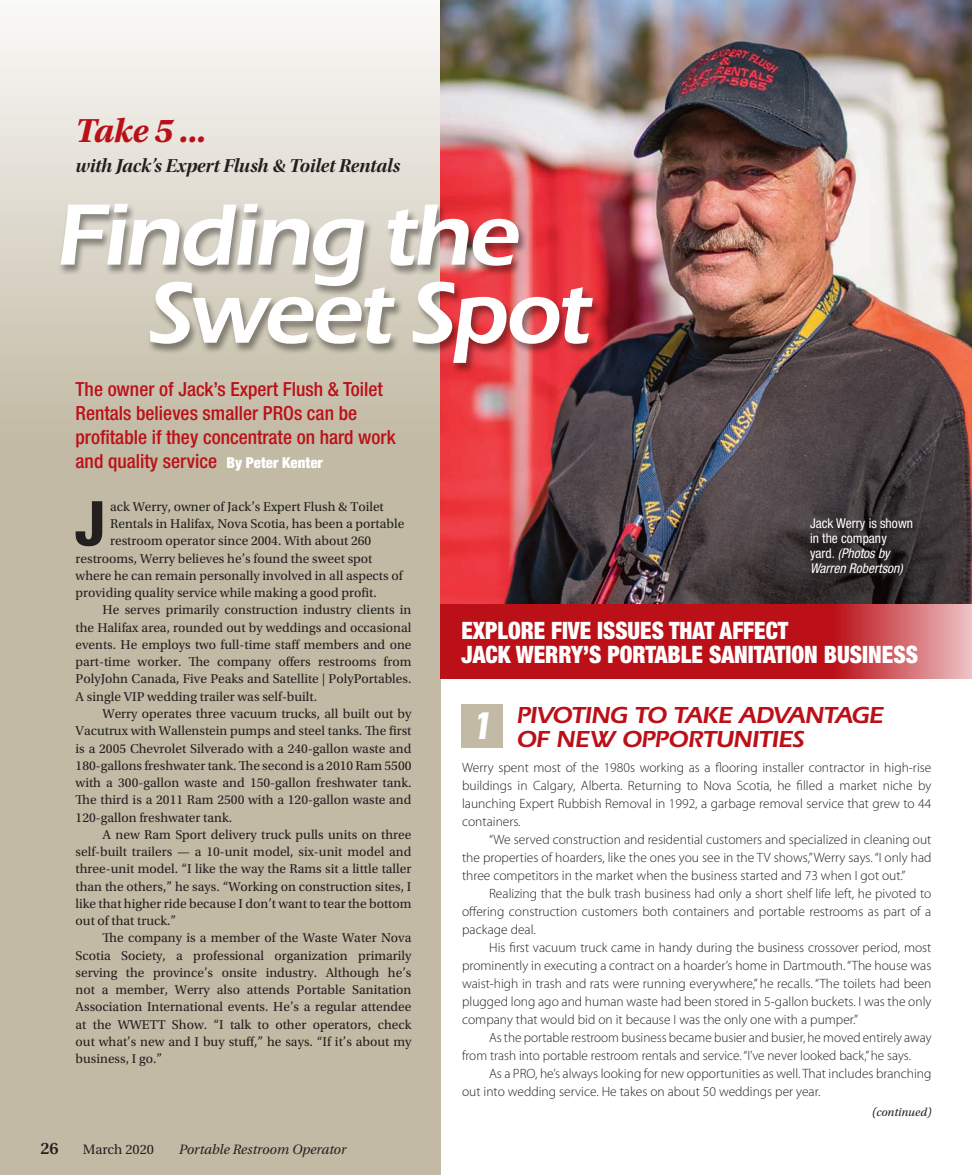
<style>
.page{position:relative;width:972px;height:1175px;background:#fff}
.page>*{position:absolute;margin:0;border:0;box-sizing:border-box;transform-origin:0 0}
.t1{font:600 90px/78px "ITC Eras Std";color:#fff}
.t2{font:800 condensed 61.8px "Helvetica Neue LT Std";color:#231f20}
.t3{font:600 39.9px "ITC Eras Std";color:#fff}
.t4{font:italic 700 34.95px "Utopia Std";color:#bb1018}
.t5{font:900 condensed 24px/24px "Helvetica Neue LT Std";color:#fff;scale:.95 1}
.t6{font:600 24px/24px "ITC Eras Std";letter-spacing:-.025em;color:#bb1018}
.t7{font:500 condensed 19.5px/24px "Helvetica Neue LT Std";color:#bb1018}
.t8{font:19.5px "Utopia Std Bold Disp It";letter-spacing:-.005em;color:#231f20}
.t9{font:600 16.5px "Utopia";color:#231f20}
.t10{font:13.5px "Utopia Std";color:#231f20}
.t11{font:300 13.5px "Myriad Pro";color:#231f20}
.t12{font:condensed 13.5px/15px "Helvetica Neue LT Std";color:#fff}
.t13{font:italic 13.5px "Utopia";color:#231f20}
.t14{font:13.5px "Utopia";color:#231f20}
.t15{font:italic 12px "Utopia Std";color:#231f20}
.s1{font-weight:900;font-size:15px;color:#fff}
.s2{font-style:italic}
</style>
<div class="page">
<svg style="left:0;top:22px;width:441px;height:1152px;background:#cac3b0"></svg>
<svg style="left:440px;top:603px;width:532px;height:76px;background:#c0272e"></svg>
<div style="left:462px;top:704px;width:41px;height:43px;background:#c2baa4"></div>
<img style="left:440px;top:0;width:532px;height:603px">
<div style="left:58px;top:204px;width:544px;height:171px;background:#080302;opacity:.4"></div>
<div style="left:809px;top:518px;width:108px;height:62px;background:#231f20;opacity:.75"></div>
<p class="t4" style="left:76px;top:110px;width:133px">Take 5 ...</p>
<p class="t8" style="left:76px;top:155px;width:326px">with Jack’s Expert Flush &amp; Toilet Rentals</p>
<p class="t1" style="left:144px;top:196px;width:455px;text-indent:-90px">Finding the<br>Sweet Spot</p>
<p class="t7" style="left:76px;top:377px;width:322px">The owner of Jack’s Expert Flush &amp; Toilet Rentals believes smaller PROs can be profitable if they concentrate on hard work and quality service <span class="s1">By Peter Kenter</span></p>
<p class="t2" style="left:75px;top:485px;width:32px">J</p>
<p class="t10" style="left:110px;top:499px;width:275px">ack Werry, owner of Jack’s Expert Flush &amp; Toilet</p>
<p class="t10" style="left:110px;top:516px;width:296px">Rentals in Halifax, Nova Scotia, has been a portable</p>
<p class="t10" style="left:110px;top:534px;width:263px">restroom operator since 2004. With about 260</p>
<p class="t10" style="left:76px;top:551px;width:298px">restrooms, Werry believes he’s found the sweet spot</p>
<p class="t10" style="left:76px;top:568px;width:329px">where he can remain personally involved in all aspects of</p>
<p class="t10" style="left:76px;top:585px;width:303px">providing quality service while making a good profit.</p>
<p class="t10" style="left:103px;top:603px;width:310px">He serves primarily construction industry clients in</p>
<p class="t10" style="left:76px;top:620px;width:337px">the Halifax area, rounded out by weddings and occasional</p>
<p class="t10" style="left:76px;top:637px;width:337px">events. He employs two full-time staff members and one</p>
<p class="t10" style="left:76px;top:654px;width:337px">part-time worker. The company offers restrooms from</p>
<p class="t10" style="left:76px;top:672px;width:337px">PolyJohn Canada, Five Peaks and Satellite | PolyPortables.</p>
<p class="t10" style="left:76px;top:689px;width:243px">A single VIP wedding trailer was self-built.</p>
<p class="t10" style="left:103px;top:706px;width:310px">Werry operates three vacuum trucks, all built out by</p>
<p class="t10" style="left:76px;top:723px;width:337px">Vacutrux with Wallenstein pumps and steel tanks. The first</p>
<p class="t10" style="left:76px;top:741px;width:337px">is a 2005 Chevrolet Silverado with a 240-gallon waste and</p>
<p class="t10" style="left:76px;top:758px;width:337px">180-gallons freshwater tank. The second is a 2010 Ram 5500</p>
<p class="t10" style="left:76px;top:775px;width:337px">with a 300-gallon waste and 150-gallon freshwater tank.</p>
<p class="t10" style="left:76px;top:792px;width:337px">The third is a 2011 Ram 2500 with a 120-gallon waste and</p>
<p class="t10" style="left:76px;top:810px;width:158px">120-gallon freshwater tank.</p>
<p class="t10" style="left:103px;top:827px;width:310px">A new Ram Sport delivery truck pulls units on three</p>
<p class="t10" style="left:76px;top:844px;width:337px">self-built trailers — a 10-unit model, six-unit model and</p>
<p class="t10" style="left:76px;top:861px;width:337px">three-unit model. “I like the way the Rams sit a little taller</p>
<p class="t10" style="left:76px;top:879px;width:337px">than the others,” he says. “Working on construction sites, I</p>
<p class="t10" style="left:76px;top:896px;width:337px">like that higher ride because I don’t want to tear the bottom</p>
<p class="t10" style="left:76px;top:913px;width:102px">out of that truck.”</p>
<p class="t10" style="left:103px;top:930px;width:310px">The company is a member of the Waste Water Nova</p>
<p class="t10" style="left:76px;top:948px;width:337px">Scotia Society, a professional organization primarily</p>
<p class="t10" style="left:76px;top:965px;width:337px">serving the province’s onsite industry. Although he’s</p>
<p class="t10" style="left:76px;top:982px;width:337px">not a member, Werry also attends Portable Sanitation</p>
<p class="t10" style="left:76px;top:999px;width:337px">Association International events. He’s a regular attendee</p>
<p class="t10" style="left:76px;top:1017px;width:337px">at the WWETT Show. “I talk to other operators, check</p>
<p class="t10" style="left:76px;top:1034px;width:337px">out what’s new and I buy stuff,” he says. “If it’s about my</p>
<p class="t10" style="left:76px;top:1051px;width:88px">business, I go.”</p>
<p class="t9" style="left:40px;top:1139px;width:20px">26</p>
<p class="t14" style="left:83px;top:1142px;width:73px">March 2020</p>
<p class="t13" style="left:178px;top:1142px;width:169px">Portable Restroom Operator</p>
<p class="t12" style="left:810px;top:515px;width:105px">Jack Werry is shown in the company yard. <span class="s2">(Photos by<br>Warren Robertson)</span></p>
<p class="t5" style="left:462px;top:618px;width:482px">EXPLORE FIVE ISSUES THAT AFFECT<br>JACK WERRY’S PORTABLE SANITATION BUSINESS</p>
<p class="t6" style="left:516px;top:703px;width:371px">PIVOTING TO TAKE ADVANTAGE<br>OF NEW OPPORTUNITIES</p>
<p class="t11" style="left:462px;top:759px;width:471px">Werry spent most of the 1980s working as a flooring installer contractor in high-rise</p>
<p class="t11" style="left:462px;top:777px;width:471px">buildings in Calgary, Alberta. Returning to Nova Scotia, he filled a market niche by</p>
<p class="t11" style="left:462px;top:795px;width:471px">launching Expert Rubbish Removal in 1992, a garbage removal service that grew to 44</p>
<p class="t11" style="left:462px;top:813px;width:60px">containers.</p>
<p class="t11" style="left:489px;top:831px;width:444px">“We served construction and residential customers and specialized in cleaning out</p>
<p class="t11" style="left:462px;top:849px;width:471px">the properties of hoarders, like the ones you see in the TV shows,” Werry says. “I only had</p>
<p class="t11" style="left:462px;top:867px;width:445px">three competitors in the market when the business started and 73 when I got out.”</p>
<p class="t11" style="left:489px;top:885px;width:444px">Realizing that the bulk trash business had only a short shelf life left, he pivoted to</p>
<p class="t11" style="left:462px;top:903px;width:471px">offering construction customers both containers and portable restrooms as part of a</p>
<p class="t11" style="left:462px;top:921px;width:75px">package deal.</p>
<p class="t11" style="left:489px;top:939px;width:444px">His first vacuum truck came in handy during the business crossover period, most</p>
<p class="t11" style="left:462px;top:957px;width:471px">prominently in executing a contract on a hoarder’s home in Dartmouth. “The house was</p>
<p class="t11" style="left:462px;top:975px;width:471px">waist-high in trash and rats were running everywhere,” he recalls. “The toilets had been</p>
<p class="t11" style="left:462px;top:993px;width:471px">plugged long ago and human waste had been stored in 5-gallon buckets. I was the only</p>
<p class="t11" style="left:462px;top:1011px;width:398px">company that would bid on it because I was the only one with a pumper.”</p>
<p class="t11" style="left:489px;top:1029px;width:444px">As the portable restroom business became busier and busier, he moved entirely away</p>
<p class="t11" style="left:462px;top:1047px;width:450px">from trash into portable restroom rentals and service. “I’ve never looked back,” he says.</p>
<p class="t11" style="left:489px;top:1065px;width:444px">As a PRO, he’s always looking for new opportunities as well. That includes branching</p>
<p class="t11" style="left:462px;top:1083px;width:360px">out into wedding service. He takes on about 50 weddings per year.</p>
<p class="t3" style="left:469px;top:702px;width:31px">1</p>
<p class="t15" style="left:872px;top:1105px;width:61px">(continued)</p>
</div>
